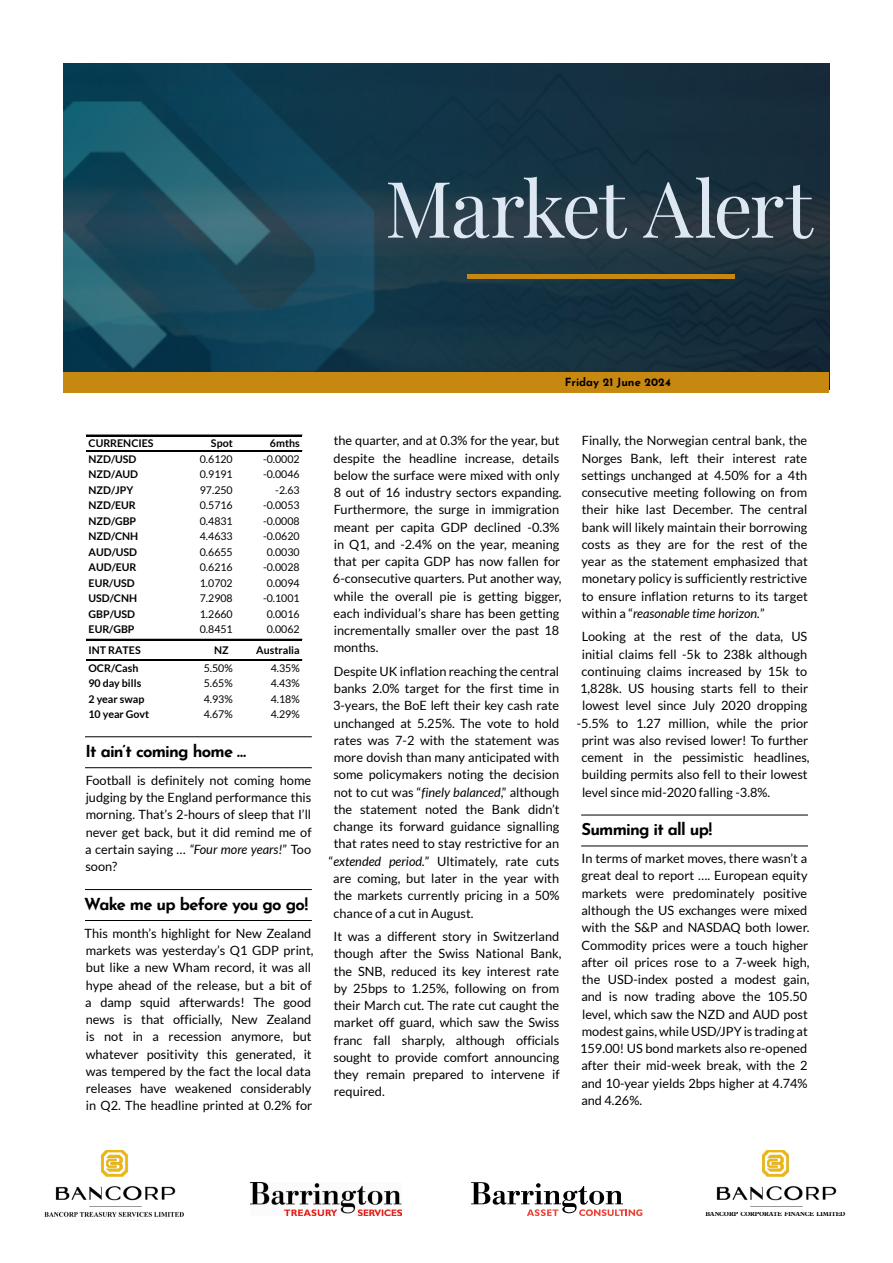
<style>
.page{position:relative;width:893px;height:1263px;background:#fff}
.page>*{position:absolute;margin:0;border:0;box-sizing:border-box;transform-origin:0 0}
.t1{font:78px "Playfair Display";letter-spacing:-.03em;color:#dee8f3}
.t2{font:700 16.5px "Josefin Sans";letter-spacing:-.045em;color:#000}
.t3{font:12.75px/17.2px "Lato";color:#000}
.t4{font:700 11.25px "Josefin Sans";color:#000}
.t5{font:10.65px "Lato";color:#000}
.t6{font:700 10.65px "Lato";color:#000}
.t7{font:700 6.45px "Plantin Std";letter-spacing:-.01em;color:#000;scale:.93 1}
.s1{font-style:italic}
</style>
<div class="page">
<hr style="left:85px;top:736px;width:227px;height:1px;background:#000">
<hr style="left:85px;top:767px;width:227px;height:1px;background:#000">
<hr style="left:85px;top:889px;width:227px;height:1px;background:#000">
<hr style="left:85px;top:920px;width:227px;height:1px;background:#000">
<hr style="left:86px;top:435px;width:216px;height:1px;background:#000">
<hr style="left:86px;top:450px;width:216px;height:1px;background:#000">
<hr style="left:86px;top:639px;width:216px;height:1px;background:#000">
<hr style="left:86px;top:659px;width:216px;height:1px;background:#000">
<hr style="left:86px;top:660px;width:216px;height:1px;background:#000">
<hr style="left:581px;top:815px;width:227px;height:1px;background:#000">
<hr style="left:581px;top:846px;width:227px;height:1px;background:#000">
<img style="left:44px;top:1150px;width:140px;height:67px">
<img style="left:251px;top:1182px;width:151px;height:33px">
<img style="left:716px;top:1150px;width:121px;height:57px">
<img style="left:64px;top:64px;width:765px;height:308px">
<div style="left:64px;top:372px;width:765px;height:21px;background:#c78812"></div>
<hr style="left:467px;top:275px;width:268px;height:4px;background:#c78812">
<svg style="left:471px;top:1182px;width:171px;height:34px"></svg>
<h1 class="t1" style="left:385px;top:148px;width:429px">Market Alert</h1>
<p class="t4" style="left:565px;top:372px;width:108px">Friday 21 June 2024</p>
<p class="t6" style="left:89px;top:437px;width:67px">CURRENCIES</p>
<p class="t6" style="left:211px;top:437px;width:23px">Spot</p>
<p class="t6" style="left:270px;top:437px;width:31px">6mths</p>
<p class="t6" style="left:89px;top:453px;width:49px">NZD/USD</p>
<p class="t5" style="left:200px;top:453px;width:34px">0.6120</p>
<p class="t5" style="left:263px;top:453px;width:38px">-0.0002</p>
<p class="t6" style="left:89px;top:468px;width:51px">NZD/AUD</p>
<p class="t5" style="left:200px;top:468px;width:34px">0.9191</p>
<p class="t5" style="left:263px;top:468px;width:38px">-0.0046</p>
<p class="t6" style="left:89px;top:484px;width:46px">NZD/JPY</p>
<p class="t5" style="left:200px;top:484px;width:34px">97.250</p>
<p class="t5" style="left:275px;top:484px;width:26px">-2.63</p>
<p class="t6" style="left:89px;top:499px;width:49px">NZD/EUR</p>
<p class="t5" style="left:200px;top:499px;width:34px">0.5716</p>
<p class="t5" style="left:263px;top:499px;width:38px">-0.0053</p>
<p class="t6" style="left:89px;top:515px;width:49px">NZD/GBP</p>
<p class="t5" style="left:200px;top:515px;width:34px">0.4831</p>
<p class="t5" style="left:263px;top:515px;width:38px">-0.0008</p>
<p class="t6" style="left:89px;top:530px;width:51px">NZD/CNH</p>
<p class="t5" style="left:200px;top:530px;width:34px">4.4633</p>
<p class="t5" style="left:263px;top:530px;width:38px">-0.0620</p>
<p class="t6" style="left:89px;top:546px;width:50px">AUD/USD</p>
<p class="t5" style="left:200px;top:546px;width:34px">0.6655</p>
<p class="t5" style="left:267px;top:546px;width:34px">0.0030</p>
<p class="t6" style="left:89px;top:561px;width:49px">AUD/EUR</p>
<p class="t5" style="left:200px;top:561px;width:34px">0.6216</p>
<p class="t5" style="left:263px;top:561px;width:38px">-0.0028</p>
<p class="t6" style="left:89px;top:577px;width:48px">EUR/USD</p>
<p class="t5" style="left:200px;top:577px;width:34px">1.0702</p>
<p class="t5" style="left:267px;top:577px;width:34px">0.0094</p>
<p class="t6" style="left:89px;top:592px;width:50px">USD/CNH</p>
<p class="t5" style="left:200px;top:592px;width:34px">7.2908</p>
<p class="t5" style="left:263px;top:592px;width:38px">-0.1001</p>
<p class="t6" style="left:89px;top:607px;width:48px">GBP/USD</p>
<p class="t5" style="left:200px;top:608px;width:34px">1.2660</p>
<p class="t5" style="left:267px;top:608px;width:34px">0.0016</p>
<p class="t6" style="left:89px;top:623px;width:47px">EUR/GBP</p>
<p class="t5" style="left:200px;top:623px;width:34px">0.8451</p>
<p class="t5" style="left:267px;top:623px;width:34px">0.0062</p>
<p class="t6" style="left:89px;top:644px;width:54px">INT RATES</p>
<p class="t6" style="left:214px;top:644px;width:16px">NZ</p>
<p class="t6" style="left:256px;top:644px;width:45px">Australia</p>
<p class="t6" style="left:89px;top:662px;width:51px">OCR/Cash</p>
<p class="t5" style="left:204px;top:662px;width:31px">5.50%</p>
<p class="t5" style="left:271px;top:662px;width:31px">4.35%</p>
<p class="t6" style="left:89px;top:677px;width:54px">90 day bills</p>
<p class="t5" style="left:204px;top:677px;width:31px">5.65%</p>
<p class="t5" style="left:271px;top:677px;width:31px">4.43%</p>
<p class="t6" style="left:89px;top:693px;width:57px">2 year swap</p>
<p class="t5" style="left:204px;top:693px;width:31px">4.93%</p>
<p class="t5" style="left:271px;top:693px;width:31px">4.18%</p>
<p class="t6" style="left:89px;top:708px;width:62px">10 year Govt</p>
<p class="t5" style="left:204px;top:708px;width:31px">4.67%</p>
<p class="t5" style="left:271px;top:708px;width:31px">4.29%</p>
<p class="t2" style="left:85px;top:737px;width:162px">It ain’t coming home …</p>
<p class="t3" style="left:85px;top:772px;width:228px;text-align:justify">Football is definitely not coming home judging by the England performance this morning. That’s 2-hours of sleep that I’ll never get back, but it did remind me of a certain saying … <span class="s1">“Four more years!</span>” Too soon?</p>
<p class="t2" style="left:84px;top:889px;width:225px">Wake me up before you go go!</p>
<p class="t3" style="left:84px;top:924px;width:231px">This month’s highlight for New Zealand markets was yesterday’s Q1 GDP print, but like a new Wham record, it was all hype ahead of the release, but a bit of a damp squid afterwards! The good news is that officially, New Zealand is not in a recession anymore, but whatever positivity this generated, it was tempered by the fact the local data releases have weakened considerably in Q2. The headline printed at 0.2% for</p>
<p class="t3" style="left:333px;top:432px;width:230px">the quarter, and at 0.3% for the year, but despite the headline increase, details below the surface were mixed with only 8 out of 16 industry sectors expanding.<br>Furthermore, the surge in immigration meant per capita GDP declined -0.3% in Q1, and -2.4% on the year, meaning that per capita GDP has now fallen for 6-consecutive quarters. Put another way, while the overall pie is getting bigger, each individual’s share has been getting incrementally smaller over the past 18 months.</p>
<p class="t3" style="left:334px;top:663px;width:227px">Despite UK inflation reaching the central</p>
<p class="t3" style="left:334px;top:680px;width:227px">banks 2.0% target for the first time in</p>
<p class="t3" style="left:333px;top:697px;width:228px">3-years, the BoE left their key cash rate</p>
<p class="t3" style="left:334px;top:714px;width:227px">unchanged at 5.25%. The vote to hold</p>
<p class="t3" style="left:334px;top:732px;width:227px">rates was 7-2 with the statement was</p>
<p class="t3" style="left:334px;top:749px;width:227px">more dovish than many anticipated with</p>
<p class="t3" style="left:333px;top:766px;width:227px">some policymakers noting the decision</p>
<p class="t3" style="left:334px;top:783px;width:227px">not to cut was “<span class="s1">finely balanced</span>,” although</p>
<p class="t3" style="left:334px;top:801px;width:227px">the statement noted the Bank didn’t</p>
<p class="t3" style="left:334px;top:818px;width:227px">change its forward guidance signalling</p>
<p class="t3" style="left:334px;top:835px;width:227px">that rates need to stay restrictive for an</p>
<p class="t3" style="left:329px;top:852px;width:232px">“<span class="s1">extended period.</span>” Ultimately, rate cuts</p>
<p class="t3" style="left:333px;top:870px;width:227px">are coming, but later in the year with</p>
<p class="t3" style="left:334px;top:887px;width:227px">the markets currently pricing in a 50%</p>
<p class="t3" style="left:334px;top:904px;width:141px">chance of a cut in August.</p>
<p class="t3" style="left:333px;top:928px;width:230px">It was a different story in Switzerland though after the Swiss National Bank, the SNB, reduced its key interest rate by 25bps to 1.25%, following on from their March cut. The rate cut caught the market off guard, which saw the Swiss franc fall sharply, although officials sought to provide comfort announcing they remain prepared to intervene if required.</p>
<p class="t3" style="left:581px;top:432px;width:228px;text-align:justify">Finally, the Norwegian central bank, the Norges Bank, left their interest rate settings unchanged at 4.50% for a 4th consecutive meeting following on from their hike last December. The central bank will likely maintain their borrowing costs as they are for the rest of the year as the statement emphasized that monetary policy is sufficiently restrictive to ensure inflation returns to its target within a “<span class="s1">reasonable time horizon.</span>”</p>
<p class="t3" style="left:582px;top:628px;width:227px">Looking at the rest of the data, US</p>
<p class="t3" style="left:582px;top:645px;width:227px">initial claims fell -5k to 238k although</p>
<p class="t3" style="left:582px;top:663px;width:227px">continuing claims increased by 15k to</p>
<p class="t3" style="left:580px;top:680px;width:230px">1,828k. US housing starts fell to their</p>
<p class="t3" style="left:582px;top:697px;width:227px">lowest level since July 2020 dropping</p>
<p class="t3" style="left:577px;top:714px;width:233px">-5.5% to 1.27 million, while the prior</p>
<p class="t3" style="left:582px;top:732px;width:228px">print was also revised lower! To further</p>
<p class="t3" style="left:582px;top:749px;width:229px">cement in the pessimistic headlines,</p>
<p class="t3" style="left:582px;top:766px;width:227px">building permits also fell to their lowest</p>
<p class="t3" style="left:582px;top:783px;width:190px">level since mid-2020 falling -3.8%.</p>
<p class="t2" style="left:581px;top:815px;width:132px">Summing it all up!</p>
<p class="t3" style="left:580px;top:850px;width:231px">In terms of market moves, there wasn’t a great deal to report …. European equity markets were predominately positive although the US exchanges were mixed with the S&amp;P and NASDAQ both lower.<br>Commodity prices were a touch higher after oil prices rose to a 7-week high, the USD-index posted a modest gain, and is now trading above the 105.50 level, which saw the NZD and AUD post modest gains, while USD/JPY is trading at 159.00! US bond markets also re-opened after their mid-week break, with the 2 and 10-year yields 2bps higher at 4.74% and 4.26%.</p>
<p class="t7" style="left:705px;top:1210px;width:152px">BANCORP CORPORATE FINANCE LIMITED</p>
</div>
